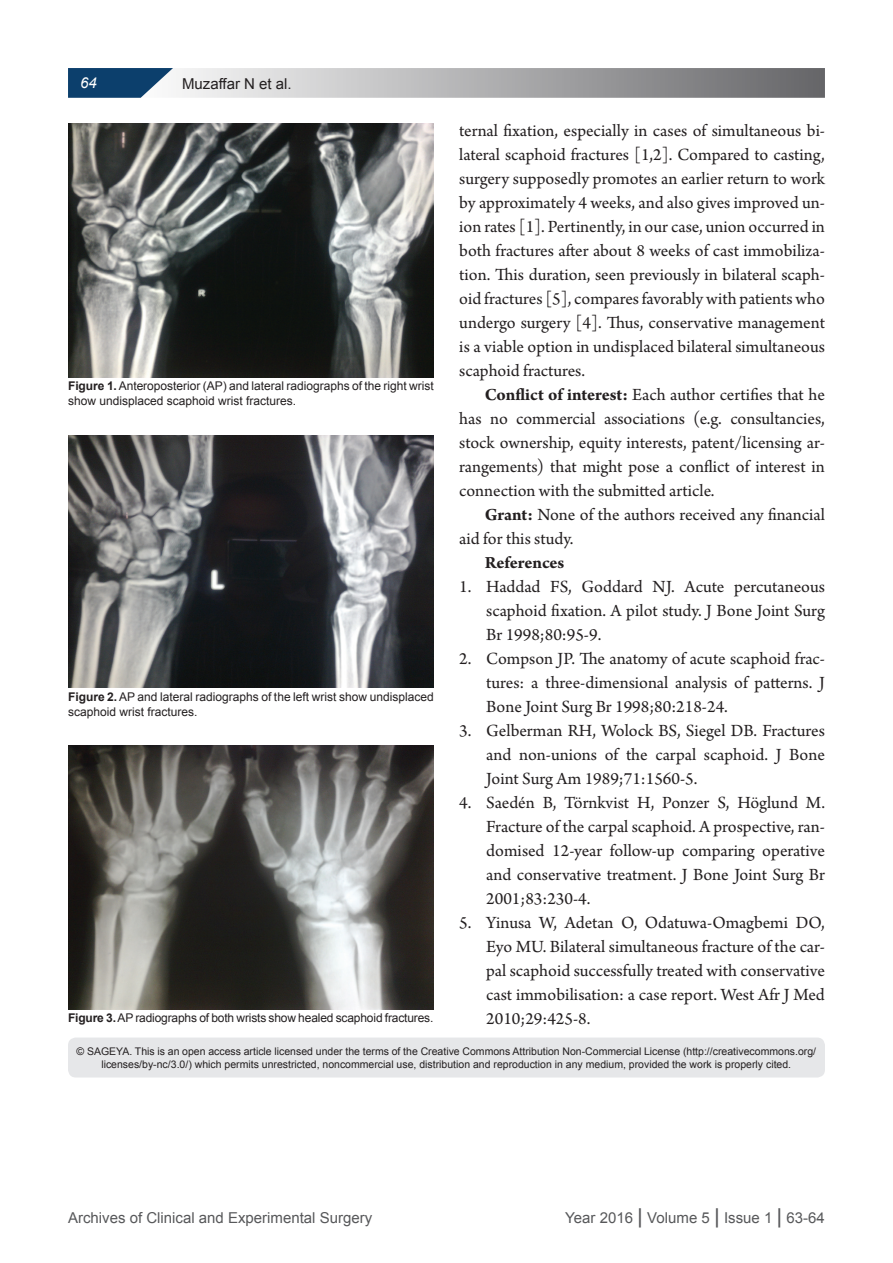
<style>
.page{position:relative;width:893px;height:1263px;background:#fff}
.page>*{position:absolute;margin:0;border:0;box-sizing:border-box;transform-origin:0 0}
.BABA{font:18px/24px "Arno Pro";color:#231f20;text-align:justify}
.BABA-2{font:700 18px "Arno Pro";letter-spacing:-.005em;color:#231f20}
.BABA-3{font:15px "Arial";color:#57585a}
.Paragraph_Style7{font:15px "Arial";color:#231f20}
.Paragraph_Style7-2{font:italic 15px "Arial";color:#fff}
.FGC{font:12px/15px "Arial";color:#231f20}
.t1{font:10.5px/12.6px "Arial";color:#231f20;text-align:center}
.s1{font-weight:700}
.s2{font-size:20.55px}
</style>
<div class="page">
<img style="left:68px;top:123px;width:366px;height:254px">
<img style="left:68px;top:435px;width:366px;height:253px">
<img style="left:68px;top:745px;width:366px;height:264px">
<svg style="left:68px;top:68px;width:757px;height:30px;background:#9ca2a9"></svg>
<div style="left:68px;top:1037px;width:757px;height:40px;background:#e6e7e9;border-radius:8px"></div>
<p class="Paragraph_Style7-2" style="left:80px;top:73px;width:18px">64</p>
<p class="Paragraph_Style7" style="left:182px;top:73px;width:111px">Muzaffar N et al.</p>
<p class="BABA" style="left:459px;top:119px;width:367px">ternal fixation, especially in cases of simultaneous bi&shy;lateral scaphoid fractures [1,2]. Compared to casting, surgery supposedly promotes an earlier return to work by approximately 4 weeks, and also gives improved un&shy;ion rates [1]. Pertinently, in our case, union occurred in both fractures after about 8 weeks of cast immobiliza&shy;tion. This duration, seen previously in bilateral scaph&shy;oid fractures [5], compares favorably with patients who undergo surgery [4]. Thus, conservative management is a viable option in undisplaced bilateral simultaneous scaphoid fractures.</p>
<p class="BABA" style="left:459px;top:383px;width:367px;text-indent:26px"><span class="s1">Conflict of interest:</span> Each author certifies that he has no commercial associations (e.g. consultancies, stock ownership, equity interests, patent/licensing ar&shy;rangements) that might pose a conflict of interest in connection with the submitted article.</p>
<p class="BABA" style="left:459px;top:503px;width:367px;text-indent:26px"><span class="s1">Grant:</span> None of the authors received any financial aid for this study.</p>
<p class="BABA-2" style="left:485px;top:552px;width:81px">References</p>
<p class="BABA" style="left:486px;top:575px;width:340px;text-indent:-27px">1. Haddad FS, Goddard NJ. Acute percutaneous scaphoid fixation. A pilot study. J Bone Joint Surg Br 1998;80:95-9.</p>
<p class="BABA" style="left:486px;top:647px;width:340px;text-indent:-27px">2. Compson JP. The anatomy of acute scaphoid frac&shy;tures: a three-dimensional analysis of patterns. J Bone Joint Surg Br 1998;80:218-24.</p>
<p class="BABA" style="left:486px;top:719px;width:340px;text-indent:-27px">3. Gelberman RH, Wolock BS, Siegel DB. Fractures and non-unions of the carpal scaphoid. J Bone Joint Surg Am 1989;71:1560-5.</p>
<p class="BABA" style="left:486px;top:791px;width:340px;text-indent:-27px">4. Saedén B, Törnkvist H, Ponzer S, Höglund M.<br>Fracture of the carpal scaphoid. A prospective, ran&shy;domised 12-year follow-up comparing operative and conservative treatment. J Bone Joint Surg Br 2001;83:230-4.</p>
<p class="BABA" style="left:486px;top:911px;width:340px;text-indent:-27px">5. Yinusa W, Adetan O, Odatuwa-Omagbemi DO, Eyo MU. Bilateral simultaneous fracture of the car&shy;pal scaphoid successfully treated with conservative cast immobilisation: a case report. West Afr J Med 2010;29:425-8.</p>
<p class="FGC" style="left:68px;top:379px;width:367px"><span class="s1">Figure 1.</span> Anteroposterior (AP) and lateral radiographs of the right wrist show undisplaced scaphoid wrist fractures.</p>
<p class="FGC" style="left:68px;top:689px;width:367px"><span class="s1">Figure 2.</span> AP and lateral radiographs of the left wrist show undisplaced scaphoid wrist fractures.</p>
<p class="FGC" style="left:68px;top:1011px;width:367px"><span class="s1">Figure 3.</span> AP radiographs of both wrists show healed scaphoid fractures.</p>
<p class="t1" style="left:77px;top:1045px;width:741px">© SAGEYA. This is an open access article licensed under the terms of the Creative Commons Attribution Non-Commercial License (http://creativecommons.org/ licenses/by-nc/3.0/) which permits unrestricted, noncommercial use, distribution and reproduction in any medium, provided the work is properly cited.</p>
<p class="BABA-3" style="left:68px;top:1208px;width:306px">Archives of Clinical and Experimental Surgery</p>
<p class="BABA-3" style="left:565px;top:1208px;width:261px">Year 2016 <span class="s2">|</span> Volume 5 <span class="s2">|</span> Issue 1 <span class="s2">|</span> 63-64</p>
</div>
